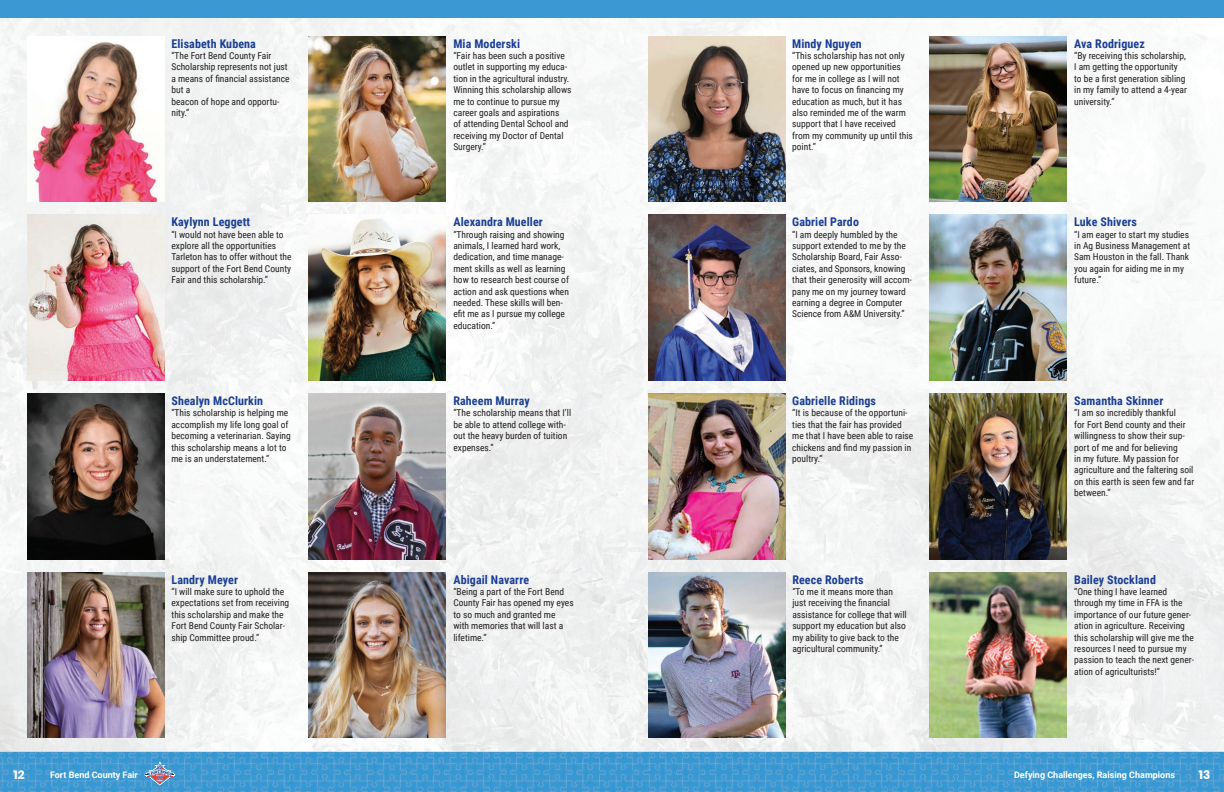
<style>
.page{position:relative;width:1224px;height:792px;background:#fff}
.page>*{position:absolute;margin:0;border:0;box-sizing:border-box;transform-origin:0 0}
.t1{font:700 12px "Roboto Condensed";letter-spacing:.01em;color:#1b3f94}
.t2{font:700 12px "Poppins";color:#fff}
.t3{font:9.5px/11.4px "Roboto Condensed";color:#231f20}
.t4{font:700 9px "Roboto";color:#fff}
</style>
<div class="page">
<img style="left:0;top:18px;width:1224px;height:720px">
<img style="left:648px;top:36px;width:137px;height:166px">
<img style="left:929px;top:36px;width:138px;height:166px">
<img style="left:27px;top:36px;width:137px;height:166px">
<img style="left:309px;top:36px;width:137px;height:166px">
<img style="left:648px;top:215px;width:137px;height:166px">
<img style="left:929px;top:215px;width:138px;height:166px">
<img style="left:27px;top:215px;width:137px;height:166px">
<img style="left:309px;top:215px;width:137px;height:166px">
<img style="left:648px;top:393px;width:137px;height:166px">
<img style="left:929px;top:393px;width:138px;height:166px">
<img style="left:27px;top:393px;width:137px;height:166px">
<img style="left:309px;top:393px;width:137px;height:166px">
<img style="left:929px;top:572px;width:138px;height:166px">
<img style="left:309px;top:572px;width:137px;height:166px">
<img style="left:648px;top:572px;width:137px;height:166px">
<img style="left:27px;top:572px;width:137px;height:166px">
<img style="left:0;top:738px;width:1224px;height:54px">
<div style="left:0;top:0;width:1224px;height:18px;background:#3b98d3"></div>
<div style="left:144px;top:761px;width:32px;height:26px;background:#000;opacity:.3"></div>
<svg style="left:145px;top:761px;width:30px;height:25px"></svg>
<p class="t1" style="left:171px;top:35px;width:86px">Elisabeth Kubena</p>
<p class="t3" style="left:171px;top:50px;width:120px">“The Fort Bend County Fair<br>Scholarship represents not just a means of financial assistance but a<br>beacon of hope and opportu&shy;nity.”</p>
<p class="t1" style="left:171px;top:214px;width:80px">Kaylynn Leggett</p>
<p class="t3" style="left:171px;top:228px;width:122px">“I would not have been able to explore all the opportunities<br>Tarleton has to offer without the support of the Fort Bend County<br>Fair and this scholarship.”</p>
<p class="t1" style="left:171px;top:392px;width:93px">Shealyn McClurkin</p>
<p class="t3" style="left:171px;top:407px;width:121px">“This scholarship is helping me accomplish my life long goal of becoming a veterinarian. Saying this scholarship means a lot to me is an understatement.”</p>
<p class="t1" style="left:172px;top:571px;width:68px">Landry Meyer</p>
<p class="t3" style="left:172px;top:586px;width:119px">“I will make sure to uphold the expectations set from receiving this scholarship and make the<br>Fort Bend County Fair Scholar&shy;ship Committee proud.”</p>
<p class="t1" style="left:453px;top:35px;width:68px">Mia Moderski</p>
<p class="t3" style="left:453px;top:50px;width:120px">“Fair has been such a positive outlet in supporting my educa&shy;tion in the agricultural industry.<br>Winning this scholarship allows me to continue to pursue my career goals and aspirations<br>of attending Dental School and receiving my Doctor of Dental<br>Surgery.”</p>
<p class="t1" style="left:453px;top:214px;width:91px">Alexandra Mueller</p>
<p class="t3" style="left:453px;top:228px;width:117px">“Through raising and showing animals, I learned hard work, dedication, and time manage&shy;ment skills as well as learning how to research best course of action and ask questions when needed. These skills will ben&shy;efit me as I pursue my college education.”</p>
<p class="t1" style="left:453px;top:392px;width:78px">Raheem Murray</p>
<p class="t3" style="left:453px;top:407px;width:119px">“The scholarship means that I’ll be able to attend college with&shy;out the heavy burden of tuition expenses.”</p>
<p class="t1" style="left:453px;top:571px;width:77px">Abigail Navarre</p>
<p class="t3" style="left:453px;top:586px;width:122px">“Being a part of the Fort Bend<br>County Fair has opened my eyes to so much and granted me<br>with memories that will last a lifetime.”</p>
<p class="t1" style="left:792px;top:35px;width:71px">Mindy Nguyen</p>
<p class="t3" style="left:792px;top:50px;width:122px">“This scholarship has not only opened up new opportunities for me in college as I will not have to focus on financing my education as much, but it has also reminded me of the warm support that I have received from my community up until this point.”</p>
<p class="t1" style="left:792px;top:214px;width:68px">Gabriel Pardo</p>
<p class="t3" style="left:792px;top:228px;width:121px">“I am deeply humbled by the support extended to me by the<br>Scholarship Board, Fair Asso&shy;ciates, and Sponsors, knowing that their generosity will accom&shy;pany me on my journey toward earning a degree in Computer<br>Science from A&amp;M University.”</p>
<p class="t1" style="left:792px;top:392px;width:85px">Gabrielle Ridings</p>
<p class="t3" style="left:792px;top:407px;width:123px">“It is because of the opportuni&shy;ties that the fair has provided me that I have been able to raise chickens and find my passion in poultry.”</p>
<p class="t1" style="left:792px;top:571px;width:73px">Reece Roberts</p>
<p class="t3" style="left:792px;top:586px;width:116px">“To me it means more than just receiving the financial assistance for college that will support my education but also my ability to give back to the agricultural community.”</p>
<p class="t1" style="left:1074px;top:35px;width:72px">Ava Rodriguez</p>
<p class="t3" style="left:1074px;top:50px;width:114px">“By receiving this scholarship,<br>I am getting the opportunity to be a first generation sibling in my family to attend a 4-year university.”</p>
<p class="t1" style="left:1074px;top:214px;width:64px">Luke Shivers</p>
<p class="t3" style="left:1074px;top:228px;width:117px">“I am eager to start my studies in Ag Business Management at<br>Sam Houston in the fall. Thank you again for aiding me in my future.”</p>
<p class="t1" style="left:1074px;top:392px;width:91px">Samantha Skinner</p>
<p class="t3" style="left:1074px;top:407px;width:122px">“I am so incredibly thankful<br>for Fort Bend county and their willingness to show their sup&shy;port of me and for believing<br>in my future. My passion for agriculture and the faltering soil on this earth is seen few and far between.”</p>
<p class="t1" style="left:1074px;top:571px;width:83px">Bailey Stockland</p>
<p class="t3" style="left:1074px;top:586px;width:121px">“One thing I have learned through my time in FFA is the importance of our future gener&shy;ation in agriculture. Receiving this scholarship will give me the resources I need to pursue my passion to teach the next gener&shy;ation of agriculturists!”</p>
<p class="t2" style="left:14px;top:767px;width:13px">12</p>
<p class="t4" style="left:50px;top:768px;width:89px">Fort Bend County Fair</p>
<p class="t4" style="left:1014px;top:768px;width:162px">Defying Challenges, Raising Champions</p>
<p class="t2" style="left:1199px;top:767px;width:13px">13</p>
</div>
